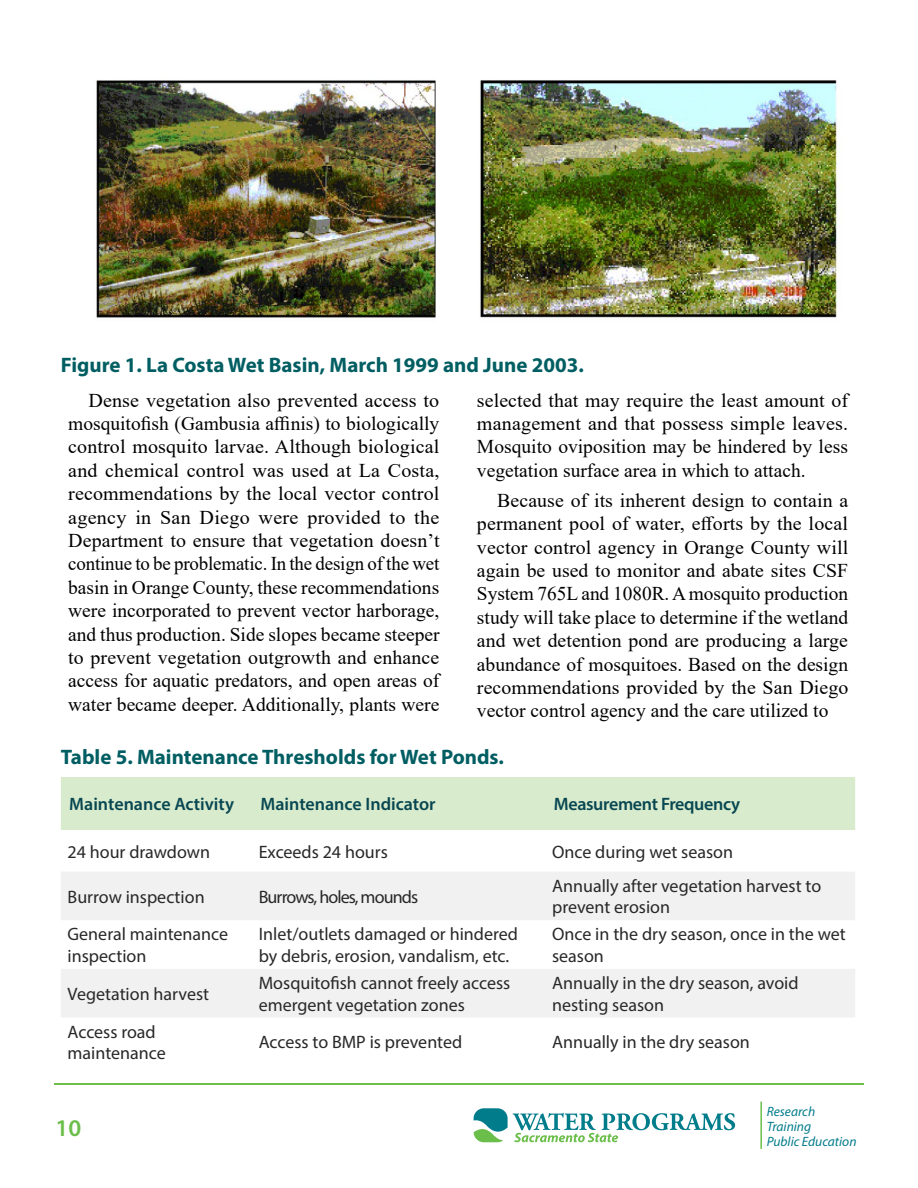
<style>
.page{position:relative;width:918px;height:1188px;background:#fff}
.page>*{position:absolute;margin:0;border:0;box-sizing:border-box;transform-origin:0 0}
.t1{font:600 24px "Myriad Pro";color:#6bbe4a}
.Table_title_h3{font:700 21px "Myriad Pro";color:#005e62}
.basic_p{font:19.5px/23.4px "Times New Roman";color:#000;text-align:justify}
.table_cells_p{font:18px/21.6px "Myriad Pro";color:#292829}
.table_head_p{font:600 18px "Myriad Pro";letter-spacing:-.005em;color:#084751}
.table_cells_highlighted_p{font:18px "Myriad Pro";letter-spacing:-.045em;color:#292829}
.table_cells_highlighted_p-2{font:18px "Myriad Pro";color:#292829}
.t2{font:italic 13.5px/15px "Myriad Pro";color:#007c8a}
</style>
<div class="page">
<hr style="left:760px;top:1102px;width:2px;height:47px;background:#6cbe4b">
<svg style="left:474px;top:1108px;width:261px;height:34px"></svg>
<hr style="left:54px;top:1084px;width:810px;height:1px;background:#6ebe4a">
<img style="left:96px;top:80px;width:743px;height:238px">
<div style="left:61px;top:777px;width:794px;height:53px;background:#d8ebcd"></div>
<div style="left:61px;top:872px;width:794px;height:48px;background:#f1f1f2"></div>
<div style="left:61px;top:969px;width:794px;height:48px;background:#f1f1f2"></div>
<p class="Table_title_h3" style="left:61px;top:352px;width:525px">Figure 1. La Costa Wet Basin, March 1999 and June 2003.</p>
<p class="basic_p" style="left:68px;top:388px;width:373px;text-indent:20px">Dense vegetation also prevented access to mosquitofish (Gambusia affinis) to biologically control mosquito larvae. Although biological and chemical control was used at La Costa, recommendations by the local vector control agency in San Diego were provided to the Department to ensure that vegetation doesn’t continue to be problematic. In the design of the wet basin in Orange County, these recommendations were incorporated to prevent vector harborage, and thus production. Side slopes became steeper to prevent vegetation outgrowth and enhance access for aquatic predators, and open areas of water became deeper. Additionally, plants were</p>
<p class="basic_p" style="left:477px;top:388px;width:373px">selected that may require the least amount of management and that possess simple leaves.<br>Mosquito oviposition may be hindered by less vegetation surface area in which to attach.</p>
<p class="basic_p" style="left:477px;top:488px;width:373px;text-indent:20px">Because of its inherent design to contain a permanent pool of water, efforts by the local vector control agency in Orange County will again be used to monitor and abate sites CSF System 765L and 1080R. A mosquito production study will take place to determine if the wetland and wet detention pond are producing a large abundance of mosquitoes. Based on the design recommendations provided by the San Diego vector control agency and the care utilized to</p>
<p class="Table_title_h3" style="left:61px;top:743px;width:445px">Table 5. Maintenance Thresholds for Wet Ponds.</p>
<p class="table_head_p" style="left:69px;top:793px;width:166px">Maintenance Activity</p>
<p class="table_head_p" style="left:260px;top:793px;width:177px">Maintenance Indicator</p>
<p class="table_head_p" style="left:554px;top:793px;width:188px">Measurement Frequency</p>
<p class="table_cells_p" style="left:68px;top:840px;width:144px">24 hour drawdown</p>
<p class="table_cells_p" style="left:259px;top:840px;width:131px">Exceeds 24 hours</p>
<p class="table_cells_p" style="left:552px;top:840px;width:182px">Once during wet season</p>
<p class="table_cells_highlighted_p-2" style="left:68px;top:886px;width:139px">Burrow inspection</p>
<p class="table_cells_highlighted_p" style="left:259px;top:886px;width:161px">Burrows, holes, mounds</p>
<p class="table_cells_p" style="left:552px;top:875px;width:271px">Annually after vegetation harvest to prevent erosion</p>
<p class="table_cells_p" style="left:68px;top:923px;width:162px">General maintenance inspection</p>
<p class="table_cells_p" style="left:259px;top:923px;width:261px">Inlet/outlets damaged or hindered by debris, erosion, vandalism, etc.</p>
<p class="table_cells_p" style="left:552px;top:923px;width:295px">Once in the dry season, once in the wet season</p>
<p class="table_cells_p" style="left:68px;top:983px;width:143px">Vegetation harvest</p>
<p class="table_cells_p" style="left:259px;top:972px;width:253px">Mosquitofish cannot freely access emergent vegetation zones</p>
<p class="table_cells_p" style="left:552px;top:972px;width:248px">Annually in the dry season, avoid nesting season</p>
<p class="table_cells_p" style="left:68px;top:1021px;width:100px">Access road maintenance</p>
<p class="table_cells_p" style="left:259px;top:1031px;width:205px">Access to BMP is prevented</p>
<p class="table_cells_p" style="left:552px;top:1031px;width:199px">Annually in the dry season</p>
<p class="t1" style="left:56px;top:1112px;width:27px">10</p>
<p class="t2" style="left:767px;top:1104px;width:91px">Research<br>Training<br>Public Education</p>
</div>
